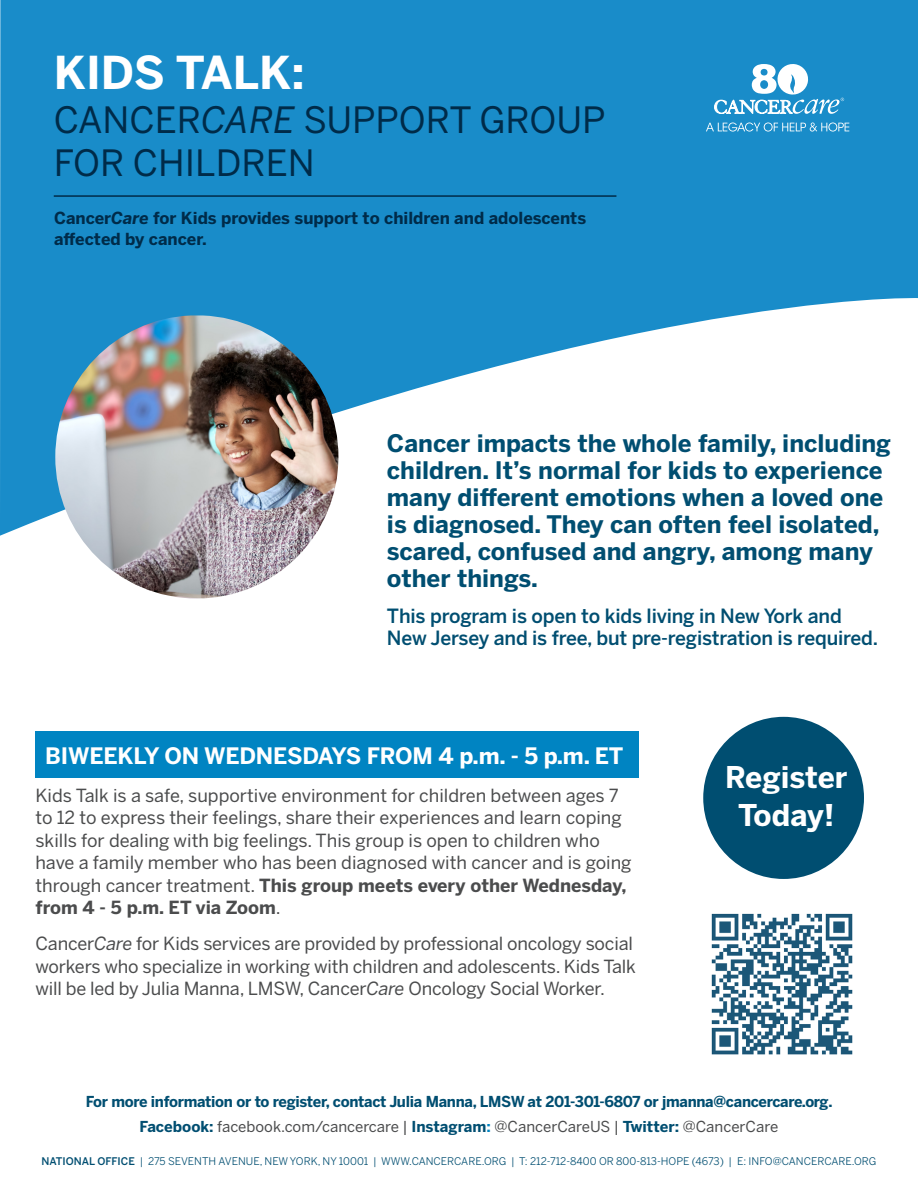
<style>
.page{position:relative;width:918px;height:1188px;background:#fff}
.page>*{position:absolute;margin:0;border:0;box-sizing:border-box;transform-origin:0 0}
.t1{font:700 45px "Benton Sans";color:#fff}
.t2{font:36px/43.5px "Benton Sans";color:#002b49}
.t3{font:700 29.7px "Benton Sans";color:#fff}
.Main_Intro{font:700 24px/27px "Benton Sans";color:#004e71}
.t4{font:700 22.5px "Benton Sans";letter-spacing:-.01em;color:#fff}
.t5{font:500 19.5px/22.5px "Benton Sans";letter-spacing:-.01em;color:#004e71}
.t6{font:18px/22.5px "Benton Sans";letter-spacing:-.01em;color:#4b4c4d}
.Main_Intro-2{font:700 16.5px/21px "Benton Sans";color:#002b49}
.Leadder{font:700 15px "Benton Sans";letter-spacing:-.02em;color:#004e71}
.Leadder-2{font:15px "Benton Sans";color:#4b4c4d}
.t7{font:10.5px "Benton Sans";color:#004e71}
.s1{font-style:italic}
.s2{font-weight:700}
.s3{font-weight:700;color:#004e71}
.s4{font-weight:700;color:#0084c2}
.s5{font-weight:500}
</style>
<div class="page">
<svg style="left:0;top:0;width:918px;height:536px;fill:#198cc9"></svg>
<svg style="left:706px;top:123px;width:143px;height:9px"></svg>
<svg style="left:714px;top:63px;width:130px;height:51px"></svg>
<img style="left:55px;top:315px;width:283px;height:284px;border-radius:140px">
<hr style="left:54px;top:195px;width:562px;height:2px;background:#002b49">
<div style="left:703px;top:717px;width:161px;height:162px;background:#004e71;border-radius:50%"></div>
<div style="left:35px;top:732px;width:604px;height:46px;background:#0084c2"></div>
<img style="left:711px;top:913px;width:142px;height:142px">
<p class="t1" style="left:54px;top:46px;width:253px">KIDS TALK:</p>
<p class="t2" style="left:54px;top:98px;width:553px">CANCER<span class="s1">CARE</span> SUPPORT GROUP<br>FOR CHILDREN</p>
<p class="Main_Intro-2" style="left:54px;top:207px;width:534px">Cancer<span class="s1">Care</span> for Kids provides support to children and adolescents affected by cancer.</p>
<p class="Main_Intro" style="left:387px;top:429px;width:506px">Cancer impacts the whole family, including children. It’s normal for kids to experience many different emotions when a loved one is diagnosed. They can often feel isolated, scared, confused and angry, among many other things.</p>
<p class="t5" style="left:387px;top:604px;width:493px">This program is open to kids living in New York and<br>New Jersey and is free, but pre-registration is required.</p>
<p class="t4" style="left:45px;top:742px;width:580px">BIWEEKLY ON WEDNESDAYS FROM 4 p.m. - 5 p.m. ET</p>
<p class="t6" style="left:35px;top:784px;width:598px">Kids Talk is a safe, supportive environment for children between ages 7 to 12 to express their feelings, share their experiences and learn coping skills for dealing with big feelings. This group is open to children who have a family member who has been diagnosed with cancer and is going through cancer treatment. <span class="s2">This group meets every other Wednesday, from 4 - 5 p.m. ET via Zoom</span>.</p>
<p class="t6" style="left:35px;top:932px;width:602px">Cancer<span class="s1">Care</span> for Kids services are provided by professional oncology social workers who specialize in working with children and adolescents. Kids Talk will be led by Julia Manna, LMSW, Cancer<span class="s1">Care</span> Oncology Social Worker.</p>
<p class="t3" style="left:725px;top:759px;width:124px">Register</p>
<p class="t3" style="left:738px;top:798px;width:98px">Today!</p>
<p class="Leadder" style="left:86px;top:1093px;width:748px">For more information or to register, contact Julia Manna, LMSW at 201-301-6807 or jmanna@cancercare.org.</p>
<p class="Leadder-2" style="left:140px;top:1118px;width:640px"><span class="s3">Facebook:</span> facebook.com/cancercare | <span class="s3">Instagram</span><span class="s4">:</span> @CancerCareUS | <span class="s3">Twitter:</span> @CancerCare</p>
<p class="t7" style="left:42px;top:1155px;width:836px"><span class="s5">NATIONAL OFFICE</span> | 275 SEVENTH AVENUE, NEW YORK, NY 10001 | WWW.CANCERCARE.ORG | T: 212-712-8400 OR 800-813-HOPE (4673) | E: INFO@CANCERCARE.ORG</p>
</div>
